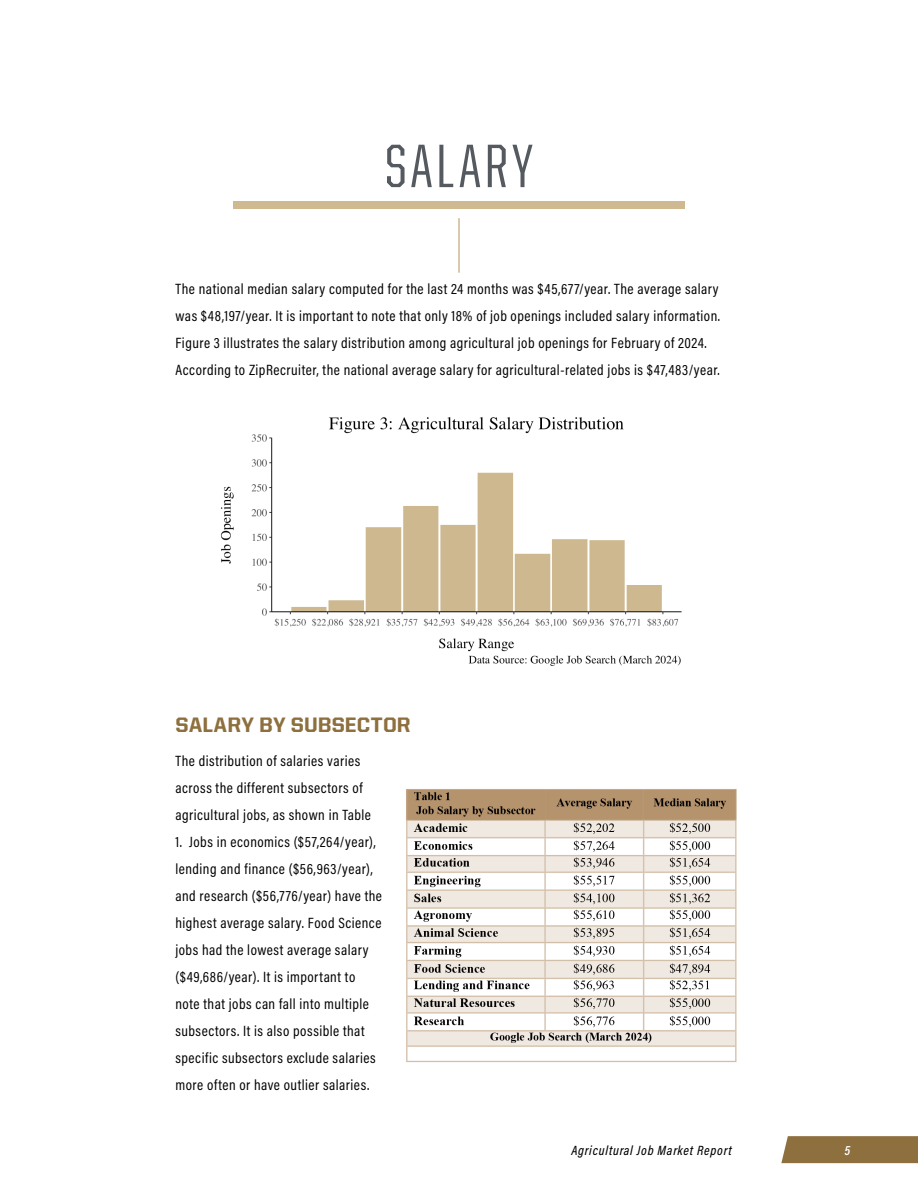
<style>
.page{position:relative;width:918px;height:1188px;background:#fff}
.page>*{position:absolute;margin:0;border:0;box-sizing:border-box;transform-origin:0 0}
.t1{font:500 61.5px "United Sans Cond";letter-spacing:.06em;color:#555960}
.Heading1{font:800 21px "United Sans Reg";letter-spacing:.01em;color:#8e6f3e}
.Body_text_Acumin_10_18{font:15px/27px "Acumin Pro Cond";letter-spacing:.03em;color:#000}
.t2{font:italic 500 13.5px "Acumin Pro Cond";letter-spacing:.06em;color:#000}
.t3{font:italic 600 13.5px "Acumin Pro Cond";color:#fff}
</style>
<div class="page">
<div style="left:781px;top:1136px;width:137px;height:27px;background:#8e6f3e"></div>
<div style="left:233px;top:202px;width:452px;height:7px;background:#cfb991"></div>
<hr style="left:458px;top:218px;width:2px;height:55px;background:#cfb991">
<img style="left:221px;top:417px;width:461px;height:249px">
<img style="left:406px;top:789px;width:331px;height:274px">
<p class="t1" style="left:385px;top:135px;width:150px">SALARY</p>
<p class="Body_text_Acumin_10_18" style="left:176px;top:275px;width:546px">The national median salary computed for the last 24 months was $45,677/year. The average salary was $48,197/year. It is important to note that only 18% of job openings included salary information.<br>Figure 3 illustrates the salary distribution among agricultural job openings for February of 2024.<br>According to ZipRecruiter, the national average salary for agricultural-related jobs is $47,483/year.</p>
<p class="Heading1" style="left:176px;top:714px;width:237px">SALARY BY SUBSECTOR</p>
<p class="Body_text_Acumin_10_18" style="left:176px;top:747px;width:197px">The distribution of salaries varies across the different subsectors of agricultural jobs, as shown in Table</p>
<p class="Body_text_Acumin_10_18" style="left:176px;top:828px;width:208px">1. Jobs in economics ($57,264/year), lending and finance ($56,963/year), and research ($56,776/year) have the highest average salary. Food Science jobs had the lowest average salary ($49,686/year). It is important to note that jobs can fall into multiple subsectors. It is also possible that specific subsectors exclude salaries more often or have outlier salaries.</p>
<p class="t2" style="left:571px;top:1141px;width:162px">Agricultural Job Market Report</p>
<p class="t3" style="left:845px;top:1141px;width:7px">5</p>
</div>
